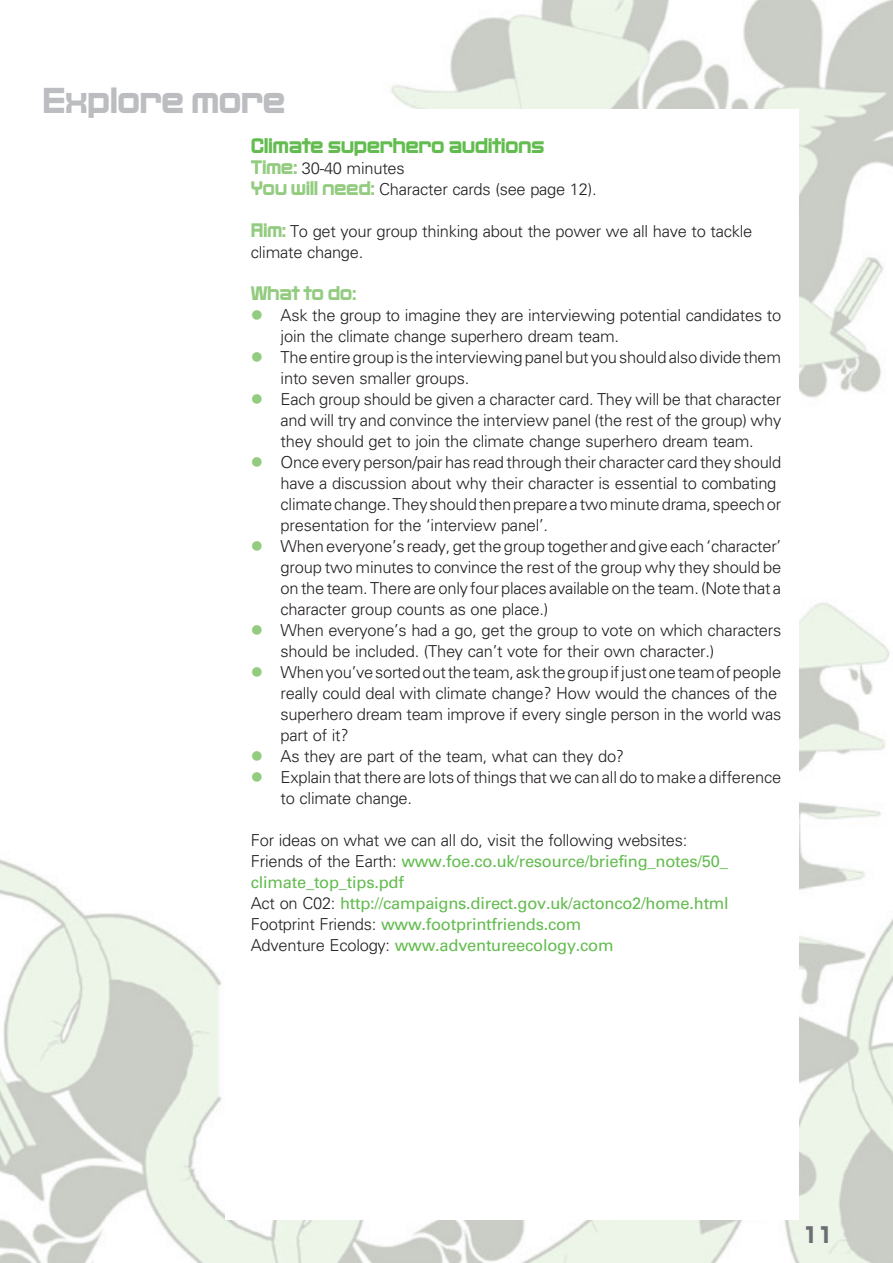
<style>
.page{position:relative;width:893px;height:1263px;background:#fff}
.page>*{position:absolute;margin:0;border:0;box-sizing:border-box;transform-origin:0 0}
.t1{font:36px "Benjamin";letter-spacing:-.015em;color:#bcbdc0}
.t2{font:24px "Benjamin";color:#6c6d70}
.t3{font:21px "Benjamin";letter-spacing:-.015em;color:#63bc4f}
.t4{font:19.5px "Benjamin";letter-spacing:-.015em;color:#93cc80}
.t5{font:300 16.5px/21px "Univers";letter-spacing:-.015em;color:#231f20}
.t6{font:16.5px/21px "Univers";letter-spacing:-.015em;color:#63bc4f}
.s1{font-family:"Benjamin";font-weight:400;font-size:19.5px;color:#93cc80}
.s2{color:#93cc80}
.s3{font-weight:300;color:#231f20}
</style>
<div class="page">
<img style="left:0;top:0;width:893px;height:1263px">
<div style="left:225px;top:110px;width:573px;height:1110px;background:#fff"></div>
<h1 class="t1" style="left:43px;top:79px;width:244px">Explore more</h1>
<p class="t3" style="left:251px;top:132px;width:295px">Climate superhero auditions</p>
<p class="t5" style="left:251px;top:157px;width:347px"><span class="s1">Time:</span> 30-40 minutes<br><span class="s1">You will need:</span> Character cards (see page 12).</p>
<p class="t5" style="left:251px;top:220px;width:503px"><span class="s1">Aim:</span> To get your group thinking about the power we all have to tackle climate change.</p>
<p class="t4" style="left:251px;top:281px;width:107px">What to do:</p>
<p class="t5" style="left:281px;top:304px;width:502px;text-indent:-30px"><span class="s2">●</span> Ask the group to imagine they are interviewing potential candidates to join the climate change superhero dream team.</p>
<p class="t5" style="left:281px;top:346px;width:502px;text-indent:-30px"><span class="s2">●</span> The entire group is the interviewing panel but you should also divide them into seven smaller groups.</p>
<p class="t5" style="left:281px;top:388px;width:502px;text-align:justify;text-indent:-30px"><span class="s2">●</span> Each group should be given a character card. They will be that character and will try and convince the interview panel (the rest of the group) why they should get to join the climate change superhero dream team.</p>
<p class="t5" style="left:281px;top:451px;width:502px;text-indent:-30px"><span class="s2">●</span> Once every person/pair has read through their character card they should have a discussion about why their character is essential to combating climate change. They should then prepare a two minute drama, speech or presentation for the ‘interview panel’.</p>
<p class="t5" style="left:281px;top:535px;width:502px;text-align:justify;text-indent:-30px"><span class="s2">●</span> When everyone’s ready, get the group together and give each ‘character’ group two minutes to convince the rest of the group why they should be on the team. There are only four places available on the team. (Note that a character group counts as one place.)</p>
<p class="t5" style="left:281px;top:619px;width:502px;text-indent:-30px"><span class="s2">●</span> When everyone’s had a go, get the group to vote on which characters should be included. (They can’t vote for their own character.)</p>
<p class="t5" style="left:281px;top:661px;width:502px;text-indent:-30px"><span class="s2">●</span> When you’ve sorted out the team, ask the group if just one team of people really could deal with climate change? How would the chances of the superhero dream team improve if every single person in the world was part of it?</p>
<p class="t5" style="left:251px;top:745px;width:375px"><span class="s2">●</span> As they are part of the team, what can they do?</p>
<p class="t5" style="left:281px;top:766px;width:502px;text-indent:-30px"><span class="s2">●</span> Explain that there are lots of things that we can all do to make a difference to climate change.</p>
<p class="t6" style="left:251px;top:829px;width:479px"><span class="s3">For ideas on what we can all do, visit the following websites:<br>Friends of the Earth:</span> www.foe.co.uk/resource/briefing_notes/50_ climate_top_tips.pdf<br><span class="s3">Act on C02:</span> http://campaigns.direct.gov.uk/actonco2/home.html <span class="s3">Footprint Friends:</span> www.footprintfriends.com<br><span class="s3">Adventure Ecology:</span> www.adventureecology.com</p>
<h2 class="t2" style="left:802px;top:1220px;width:32px">11</h2>
</div>
